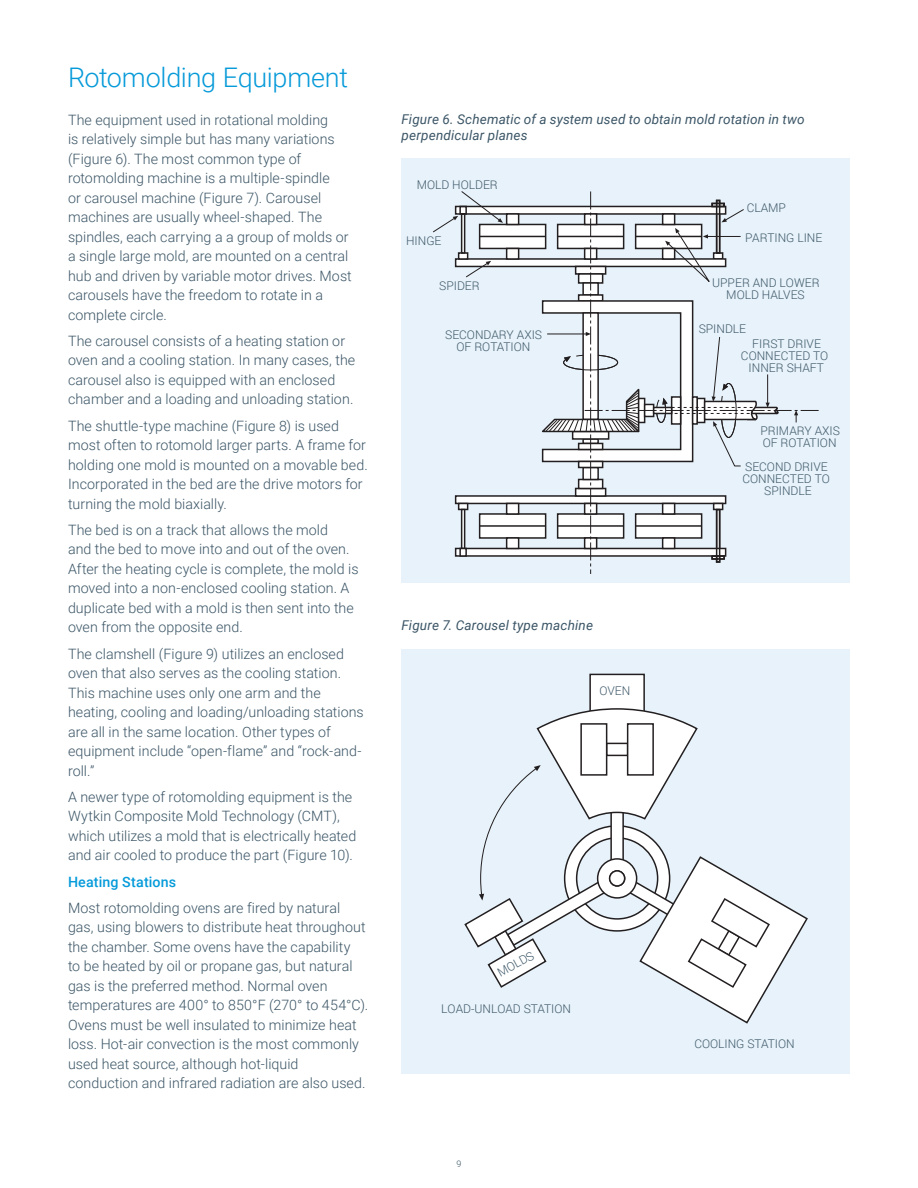
<style>
.page{position:relative;width:918px;height:1188px;background:#fff}
.page>*{position:absolute;margin:0;border:0;box-sizing:border-box;transform-origin:0 0}
.t1{font:300 27px "Roboto";letter-spacing:-.01em;color:#069ad9}
.t2{font:300 14.25px/19.5px "Roboto";letter-spacing:.005em;color:#3b5566}
.t3{font:500 14.25px "Roboto";letter-spacing:.01em;color:#069bda}
.t4{font:italic 13.5px/16.2px "Roboto";letter-spacing:.01em;color:#3b5566}
.t5{font:300 12px/12px "Roboto";color:#3b5566;text-align:center}
.t6{font:300 9px "Roboto";color:#3b5566}
</style>
<div class="page">
<div style="left:402px;top:159px;width:448px;height:424px;background:#e7f2fa"></div>
<div style="left:402px;top:649px;width:448px;height:425px;background:#e7f2fa"></div>
<div style="left:590px;top:674px;width:54px;height:41px;background:#fff"></div>
<div style="left:589px;top:674px;width:56px;height:42px;border:2px solid #231f20"></div>
<svg style="left:464px;top:707px;width:344px;height:317px"></svg>
<div style="left:610px;top:871px;width:15px;height:15px;background:#fff;border-radius:50%"></div>
<div style="left:609px;top:870px;width:16px;height:17px;border:2px solid #231f20;border-radius:50%"></div>
<div style="left:456px;top:206px;width:270px;height:8px;background:#fff"></div>
<div style="left:455px;top:206px;width:271px;height:9px;border:2px solid #231f20"></div>
<div style="left:456px;top:259px;width:270px;height:7px;background:#fff"></div>
<div style="left:455px;top:258px;width:271px;height:9px;border:2px solid #231f20"></div>
<div style="left:480px;top:224px;width:66px;height:24px;background:#fff"></div>
<div style="left:479px;top:224px;width:67px;height:25px;border:2px solid #231f20"></div>
<div style="left:507px;top:214px;width:12px;height:10px;background:#fff"></div>
<div style="left:506px;top:213px;width:13px;height:12px;border:2px solid #231f20"></div>
<div style="left:507px;top:248px;width:12px;height:11px;background:#fff"></div>
<div style="left:506px;top:248px;width:13px;height:12px;border:2px solid #231f20"></div>
<hr style="left:480px;top:236px;width:66px;height:1px;background:#231f20">
<div style="left:459px;top:253px;width:9px;height:6px;background:#fff"></div>
<div style="left:458px;top:252px;width:10px;height:8px;border:2px solid #231f20"></div>
<div style="left:461px;top:213px;width:4px;height:41px;border:2px solid #231f20"></div>
<div style="left:456px;top:548px;width:270px;height:8px;background:#fff"></div>
<div style="left:455px;top:548px;width:271px;height:9px;border:2px solid #231f20"></div>
<div style="left:456px;top:496px;width:270px;height:7px;background:#fff"></div>
<div style="left:455px;top:495px;width:271px;height:9px;border:2px solid #231f20"></div>
<div style="left:480px;top:514px;width:66px;height:24px;background:#fff"></div>
<div style="left:479px;top:513px;width:67px;height:26px;border:2px solid #231f20"></div>
<div style="left:507px;top:538px;width:12px;height:10px;background:#fff"></div>
<div style="left:506px;top:537px;width:13px;height:12px;border:2px solid #231f20"></div>
<div style="left:507px;top:503px;width:12px;height:11px;background:#fff"></div>
<div style="left:506px;top:503px;width:13px;height:12px;border:2px solid #231f20"></div>
<hr style="left:480px;top:525px;width:66px;height:2px;background:#231f20">
<div style="left:459px;top:503px;width:9px;height:6px;background:#fff"></div>
<div style="left:458px;top:503px;width:10px;height:7px;border:2px solid #231f20"></div>
<div style="left:461px;top:509px;width:4px;height:40px;border:2px solid #231f20"></div>
<div style="left:459px;top:548px;width:8px;height:9px;border:2px solid #231f20"></div>
<svg style="left:433px;top:191px;width:70px;height:41px"></svg>
<svg style="left:466px;top:261px;width:25px;height:16px"></svg>
<svg style="left:539px;top:191px;width:280px;height:383px"></svg>
<div style="left:716px;top:509px;width:4px;height:54px;border:2px solid #231f20"></div>
<div style="left:711px;top:555px;width:14px;height:5px;border:2px solid #231f20"></div>
<div style="left:711px;top:203px;width:14px;height:4px;border:2px solid #231f20"></div>
<div style="left:716px;top:200px;width:4px;height:54px;border:2px solid #231f20"></div>
<p class="t1" style="left:68px;top:59px;width:282px">Rotomolding Equipment</p>
<p class="t2" style="left:68px;top:109px;width:285px">The equipment used in rotational molding<br>is relatively simple but has many variations (Figure 6). The most common type of rotomolding machine is a multiple-spindle<br>or carousel machine (Figure 7). Carousel machines are usually wheel-shaped. The spindles, each carrying a a group of molds or a single large mold, are mounted on a central hub and driven by variable motor drives. Most carousels have the freedom to rotate in a complete circle.</p>
<p class="t2" style="left:68px;top:331px;width:289px">The carousel consists of a heating station or oven and a cooling station. In many cases, the carousel also is equipped with an enclosed chamber and a loading and unloading station.</p>
<p class="t2" style="left:68px;top:415px;width:301px">The shuttle-type machine (Figure 8) is used most often to rotomold larger parts. A frame for holding one mold is mounted on a movable bed.<br>Incorporated in the bed are the drive motors for turning the mold biaxially.</p>
<p class="t2" style="left:68px;top:520px;width:292px">The bed is on a track that allows the mold<br>and the bed to move into and out of the oven.<br>After the heating cycle is complete, the mold is moved into a non-enclosed cooling station. A duplicate bed with a mold is then sent into the oven from the opposite end.</p>
<p class="t2" style="left:68px;top:643px;width:297px">The clamshell (Figure 9) utilizes an enclosed oven that also serves as the cooling station.<br>This machine uses only one arm and the heating, cooling and loading/unloading stations are all in the same location. Other types of equipment include “open-flame” and “rock-and&shy;roll.”</p>
<p class="t2" style="left:68px;top:787px;width:290px">A newer type of rotomolding equipment is the Wytkin Composite Mold Technology (CMT), which utilizes a mold that is electrically heated and air cooled to produce the part (Figure 10).</p>
<p class="t3" style="left:68px;top:872px;width:110px">Heating Stations</p>
<p class="t2" style="left:68px;top:898px;width:302px">Most rotomolding ovens are fired by natural gas, using blowers to distribute heat throughout the chamber. Some ovens have the capability<br>to be heated by oil or propane gas, but natural gas is the preferred method. Normal oven temperatures are 400° to 850°F (270° to 454°C).<br>Ovens must be well insulated to minimize heat loss. Hot-air convection is the most commonly used heat source, although hot-liquid conduction and infrared radiation are also used.</p>
<p class="t4" style="left:402px;top:111px;width:405px">Figure 6. Schematic of a system used to obtain mold rotation in two perpendicular planes</p>
<p class="t5" style="left:417px;top:178px;width:83px">MOLD HOLDER</p>
<p class="t5" style="left:406px;top:234px;width:37px">HINGE</p>
<p class="t5" style="left:439px;top:279px;width:42px">SPIDER</p>
<p class="t5" style="left:445px;top:328px;width:98px">SECONDARY AXIS<br>OF ROTATION</p>
<p class="t4" style="left:402px;top:617px;width:193px">Figure 7. Carousel type machine</p>
<p class="t5" style="left:599px;top:685px;width:32px">OVEN</p>
<p class="t5" style="left:747px;top:201px;width:41px">CLAMP</p>
<p class="t5" style="left:745px;top:231px;width:79px">PARTING LINE</p>
<p class="t5" style="left:712px;top:276px;width:109px">UPPER AND LOWER<br>MOLD HALVES</p>
<p class="t5" style="left:699px;top:322px;width:49px">SPINDLE</p>
<p class="t5" style="left:741px;top:337px;width:89px">FIRST DRIVE<br>CONNECTED TO<br>INNER SHAFT</p>
<p class="t5" style="left:760px;top:424px;width:81px;text-align:left">PRIMARY AXIS<br>OF ROTATION</p>
<p class="t5" style="left:743px;top:460px;width:89px">SECOND DRIVE<br>CONNECTED TO<br>SPINDLE</p>
<p class="t5" style="left:495px;top:968px;width:41px;rotate:-29deg">MOLDS</p>
<p class="t5" style="left:441px;top:1002px;width:131px">LOAD-UNLOAD STATION</p>
<p class="t6" style="left:457px;top:1157px;width:6px">9</p>
<p class="t5" style="left:694px;top:1037px;width:102px">COOLING STATION</p>
</div>
